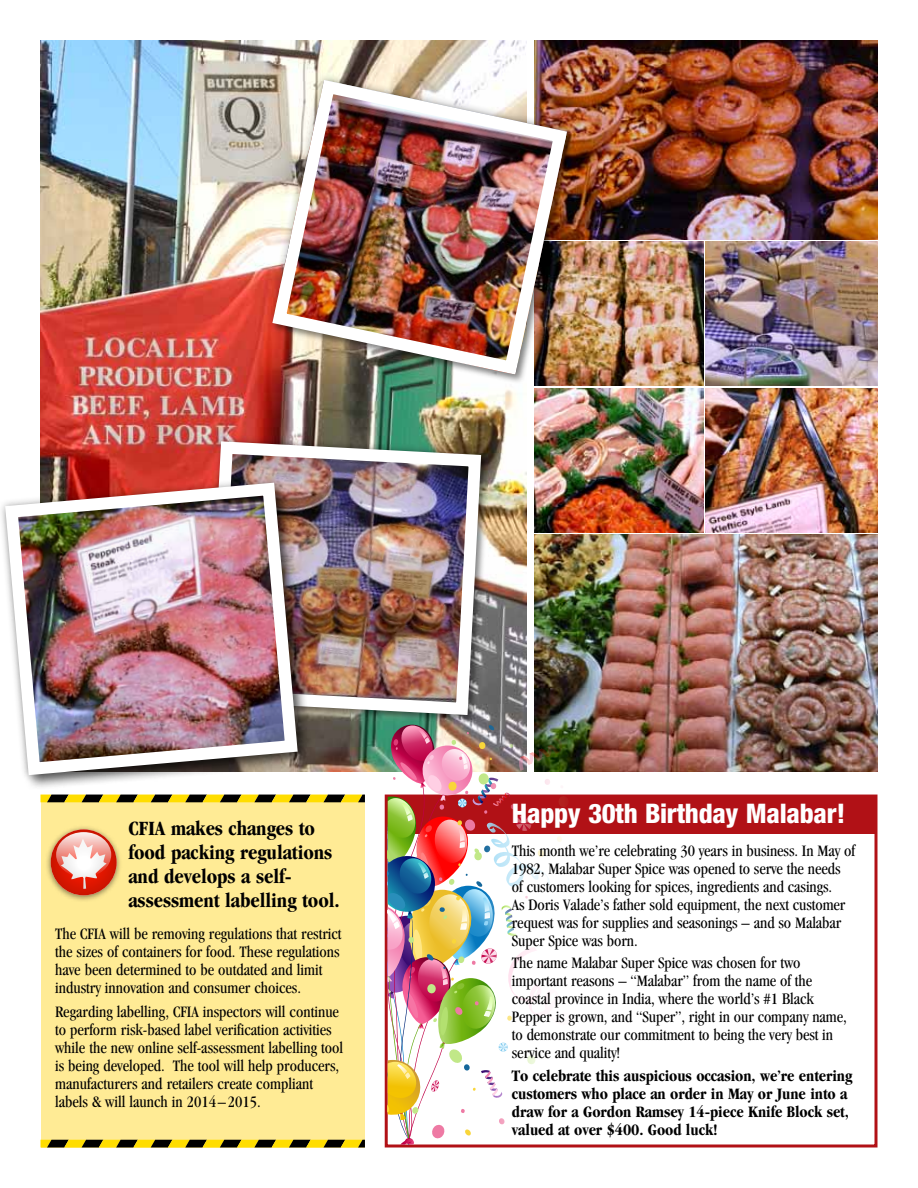
<style>
.page{position:relative;width:918px;height:1188px;background:#fff}
.page>*{position:absolute;margin:0;border:0;box-sizing:border-box;transform-origin:0 0}
.t1{font:800 condensed 27px "Helvetica Neue";letter-spacing:-.01em;color:#fff}
.t2{font:700 condensed 21px/24px "Garamond";letter-spacing:-.005em;color:#000}
.t3{font:condensed 16.5px/18px "Garamond";letter-spacing:-.005em;color:#000}
.t4{font:700 condensed 16.5px/18px "Garamond";letter-spacing:-.005em;color:#000}
</style>
<div class="page">
<img style="left:41px;top:40px;width:485px;height:731px">
<div style="left:385px;top:796px;width:492px;height:38px;background:#b11116"></div>
<div style="left:385px;top:795px;width:493px;height:353px;border:3px solid #b11116"></div>
<div style="left:41px;top:801px;width:324px;height:347px;background:#ffeb95"></div>
<svg style="left:40px;top:795px;width:325px;height:7px;background:#827103"></svg>
<svg style="left:40px;top:1140px;width:325px;height:8px;background:#8a780b"></svg>
<img style="left:46px;top:827px;width:74px;height:74px">
<svg style="left:51px;top:829px;width:66px;height:66px"></svg>
<svg style="left:51px;top:829px;width:66px;height:66px"></svg>
<svg style="left:56px;top:832px;width:55px;height:45px;background:#f4cbc7"></svg>
<img style="left:199px;top:433px;width:291px;height:291px">
<img style="left:201px;top:435px;width:286px;height:286px">
<div style="left:2px;top:480px;width:311px;height:311px;background:#000;opacity:.6"></div>
<img style="left:2px;top:474px;width:305px;height:310px">
<img style="left:1px;top:476px;width:303px;height:306px">
<img style="left:535px;top:535px;width:342px;height:236px">
<img style="left:535px;top:40px;width:342px;height:199px">
<img style="left:535px;top:388px;width:168px;height:144px">
<img style="left:535px;top:242px;width:168px;height:144px">
<img style="left:705px;top:388px;width:172px;height:144px">
<img style="left:705px;top:242px;width:172px;height:144px">
<img style="left:388px;top:725px;width:205px;height:421px">
<img style="left:262px;top:70px;width:315px;height:314px">
<img style="left:273px;top:80px;width:294px;height:295px">
<div style="left:273px;top:81px;width:293px;height:292px;border:12px solid #fff;border-radius:49px"></div>
<p class="t2" style="left:128px;top:816px;width:213px">CFIA makes changes to food packing regulations and develops a self&shy;assessment labelling tool.</p>
<p class="t3" style="left:55px;top:924px;width:288px">The CFIA will be removing regulations that restrict the sizes of containers for food. These regulations have been determined to be outdated and limit industry innovation and consumer choices.</p>
<p class="t3" style="left:55px;top:1003px;width:290px">Regarding labelling, CFIA inspectors will continue to perform risk-based label verification activities while the new online self-assessment labelling tool is being developed. The tool will help producers, manufacturers and retailers create compliant labels &amp; will launch in 2014–2015.</p>
<h1 class="t1" style="left:512px;top:797px;width:335px">Happy 30th Birthday Malabar!</h1>
<p class="t3" style="left:512px;top:842px;width:345px">This month we’re celebrating 30 years in business. In May of 1982, Malabar Super Spice was opened to serve the needs of customers looking for spices, ingredients and casings.<br>As Doris Valade’s father sold equipment, the next customer request was for supplies and seasonings – and so Malabar Super Spice was born.</p>
<p class="t3" style="left:512px;top:954px;width:336px">The name Malabar Super Spice was chosen for two important reasons – “Malabar” from the name of the coastal province in India, where the world’s #1 Black Pepper is grown, and “Super”, right in our company name, to demonstrate our commitment to being the very best in service and quality!</p>
<p class="t4" style="left:512px;top:1066px;width:342px">To celebrate this auspicious occasion, we’re entering customers who place an order in May or June into a draw for a Gordon Ramsey 14-piece Knife Block set, valued at over $400. Good luck!</p>
</div>
